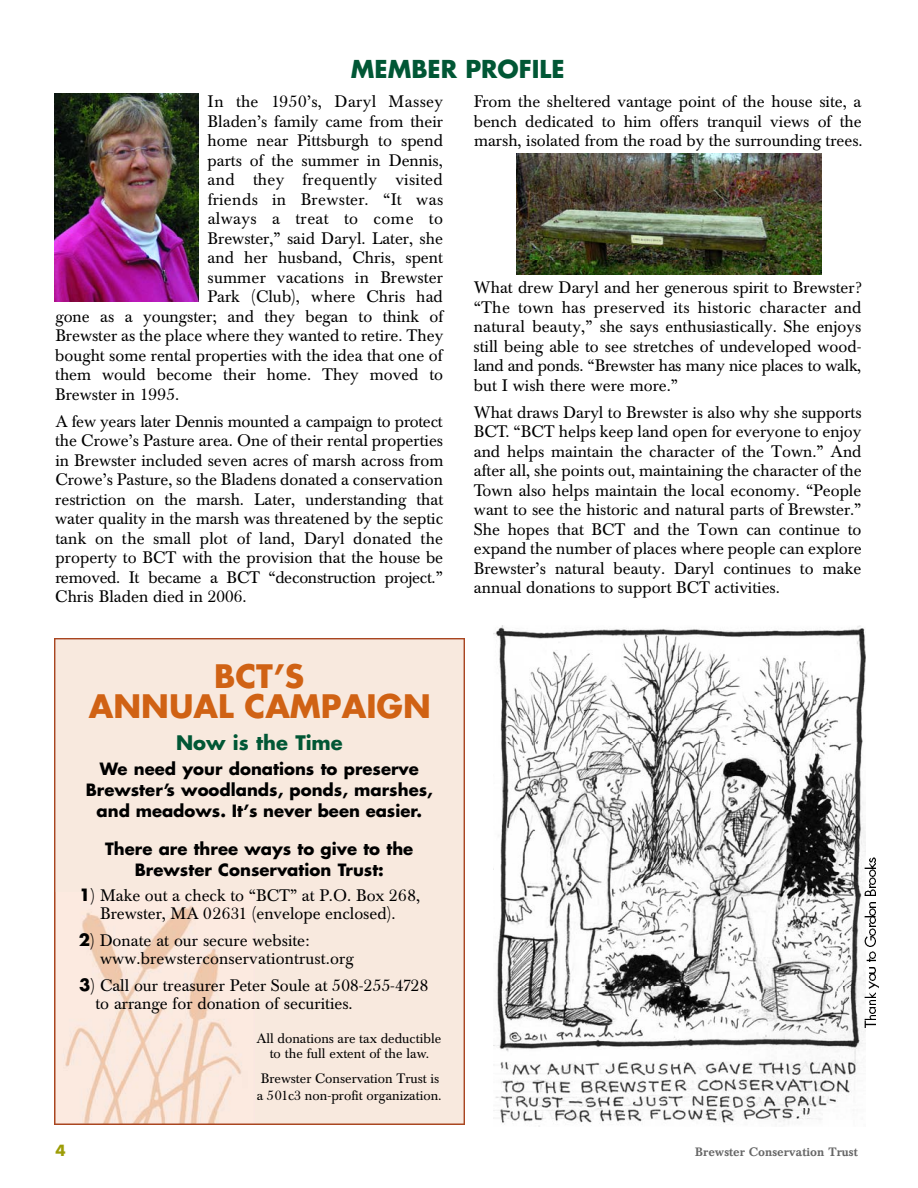
<style>
.page{position:relative;width:918px;height:1188px;background:#fff}
.page>*{position:absolute;margin:0;border:0;box-sizing:border-box;transform-origin:0 0}
.t1{font:700 31.5px/30px "Futura";color:#d06214;text-align:center}
.t2{font:700 24px "Futura";color:#015735}
.t3{font:700 19.5px "Futura";color:#015735}
.t4{font:16.5px/19.5px "Baskerville BE";color:#000;text-align:justify}
.t5{font:700 16.5px/21px "Futura";color:#000;text-align:center}
.t6{font:16.5px "Baskerville BE";letter-spacing:.025em;color:#000}
.t7{font:700 15px "Futura";color:#9d9d07}
.t8{font:13.5px/15px "Baskerville BE";color:#000;text-align:center}
.t9{font:500 12px "Baskerville BE";color:#666}
.s1{font-family:"Futura";font-weight:700}
</style>
<div class="page">
<img style="left:494px;top:625px;width:372px;height:501px">
<svg style="left:864px;top:992px;width:12px;height:35px"></svg>
<img style="left:864px;top:981px;width:15px;height:7px">
<svg style="left:864px;top:968px;width:12px;height:13px"></svg>
<svg style="left:864px;top:952px;width:12px;height:10px"></svg>
<svg style="left:864px;top:902px;width:12px;height:44px"></svg>
<svg style="left:864px;top:858px;width:12px;height:38px"></svg>
<img style="left:54px;top:93px;width:144px;height:208px">
<div style="left:55px;top:639px;width:410px;height:486px;background:#f8e9de"></div>
<img style="left:516px;top:154px;width:305px;height:121px">
<h2 class="t2" style="left:351px;top:58px;width:215px">MEMBER PROFILE</h2>
<p class="t6" style="left:208px;top:95px;width:237px">In the 1950’s, Daryl Massey</p>
<p class="t4" style="left:208px;top:113px;width:237px">Bladen’s family came from their</p>
<p class="t4" style="left:208px;top:133px;width:237px">home near Pittsburgh to spend</p>
<p class="t4" style="left:208px;top:152px;width:237px">parts of the summer in Dennis,</p>
<p class="t6" style="left:208px;top:173px;width:237px">and they frequently visited</p>
<p class="t6" style="left:208px;top:192px;width:237px">friends in Brewster. “It was</p>
<p class="t6" style="left:208px;top:212px;width:237px">always a treat to come to</p>
<p class="t4" style="left:208px;top:230px;width:237px">Brewster,” said Daryl. Later, she</p>
<p class="t4" style="left:208px;top:250px;width:237px">and her husband, Chris, spent</p>
<p class="t4" style="left:208px;top:269px;width:237px">summer vacations in Brewster</p>
<p class="t4" style="left:207px;top:289px;width:237px">Park (Club), where Chris had</p>
<p class="t4" style="left:55px;top:308px;width:389px">gone as a youngster; and they began to think of</p>
<p class="t4" style="left:55px;top:328px;width:390px">Brewster as the place where they wanted to retire. They</p>
<p class="t4" style="left:55px;top:347px;width:389px">bought some rental properties with the idea that one of</p>
<p class="t4" style="left:55px;top:367px;width:390px">them would become their home. They moved to</p>
<p class="t4" style="left:55px;top:386px;width:125px">Brewster in 1995.</p>
<p class="t4" style="left:55px;top:413px;width:390px">A few years later Dennis mounted a campaign to protect the Crowe’s Pasture area. One of their rental properties in Brewster included seven acres of marsh across from Crowe’s Pasture, so the Bladens donated a conservation restriction on the marsh. Later, understanding that water quality in the marsh was threatened by the septic tank on the small plot of land, Daryl donated the p r o perty to BCT with the provision that the house b e removed. It became a BCT “deconstruction project.” Chris Bladen died in 2006.</p>
<h1 class="t1" style="left:89px;top:664px;width:343px">BCT’S<br>ANNUAL CAMPAIGN</h1>
<p class="t3" style="left:176px;top:733px;width:168px">Now is the Time</p>
<p class="t5" style="left:86px;top:760px;width:349px">We need your donations to preserve<br>Brewster’s woodlands, ponds, marshes, and meadows. It’s never been easier.</p>
<p class="t5" style="left:105px;top:839px;width:310px">There are three ways to give to the<br>Brewster Conservation Trust:</p>
<p class="t4" style="left:79px;top:888px;width:343px;line-height:18px;text-align:center"><span class="s1">1</span>) Make out a check to “BCT” at P.O. Box 268,<br>Brewster, MA 02631 (envelope enclosed).</p>
<p class="t4" style="left:100px;top:933px;width:255px;line-height:18px;text-indent:-21px"><span class="s1">2</span>) Donate at our secure website:<br>w w w. b r e w s t e r c o n s e r v a t i o n t r u s t . o r g</p>
<p class="t4" style="left:95px;top:978px;width:335px;line-height:18px;text-indent:-16px"><span class="s1">3</span>) Call our treasurer Peter Soule at 508-255-4728 to arrange for donation of securities.</p>
<p class="t8" style="left:256px;top:1032px;width:186px">All donations are tax deductible to the full extent of the law.</p>
<p class="t8" style="left:257px;top:1072px;width:186px;line-height:16.5px;text-align:left">Brewster Conservation Trust is a 501c3 non-profit organization.</p>
<p class="t4" style="left:474px;top:94px;width:391px">From the sheltered vantage point of the house site, a bench dedicated to him offers tranquil views of the marsh, isolated from the road by the surrounding trees.</p>
<p class="t4" style="left:474px;top:280px;width:390px">What drew Daryl and her generous spirit to Brewster? “The town has preserved its historic character and natural beauty,” she says enthusiastically. She enjoys still being able to see stretches of undeveloped wood&shy;land and ponds. “Brewster has many nice places to walk, but I wish there were more.”</p>
<p class="t4" style="left:474px;top:404px;width:390px">What draws Daryl to Brewster is also why she supports BCT. “BCT helps keep land open for everyone to enjoy and helps maintain the character of the Town.” And after all, she points out, maintaining the character of the Town also helps maintain the local economy. “People want to see the historic and natural parts of Brewster.” She hopes that BCT and the Town can continue to expand the number of places where people can explore Brewster’s natural beauty. Daryl continues to make annual donations to support BCT activities.</p>
<p class="t7" style="left:56px;top:1143px;width:12px">4</p>
<p class="t9" style="left:695px;top:1147px;width:164px">Brewster Conservation Trust</p>
</div>
